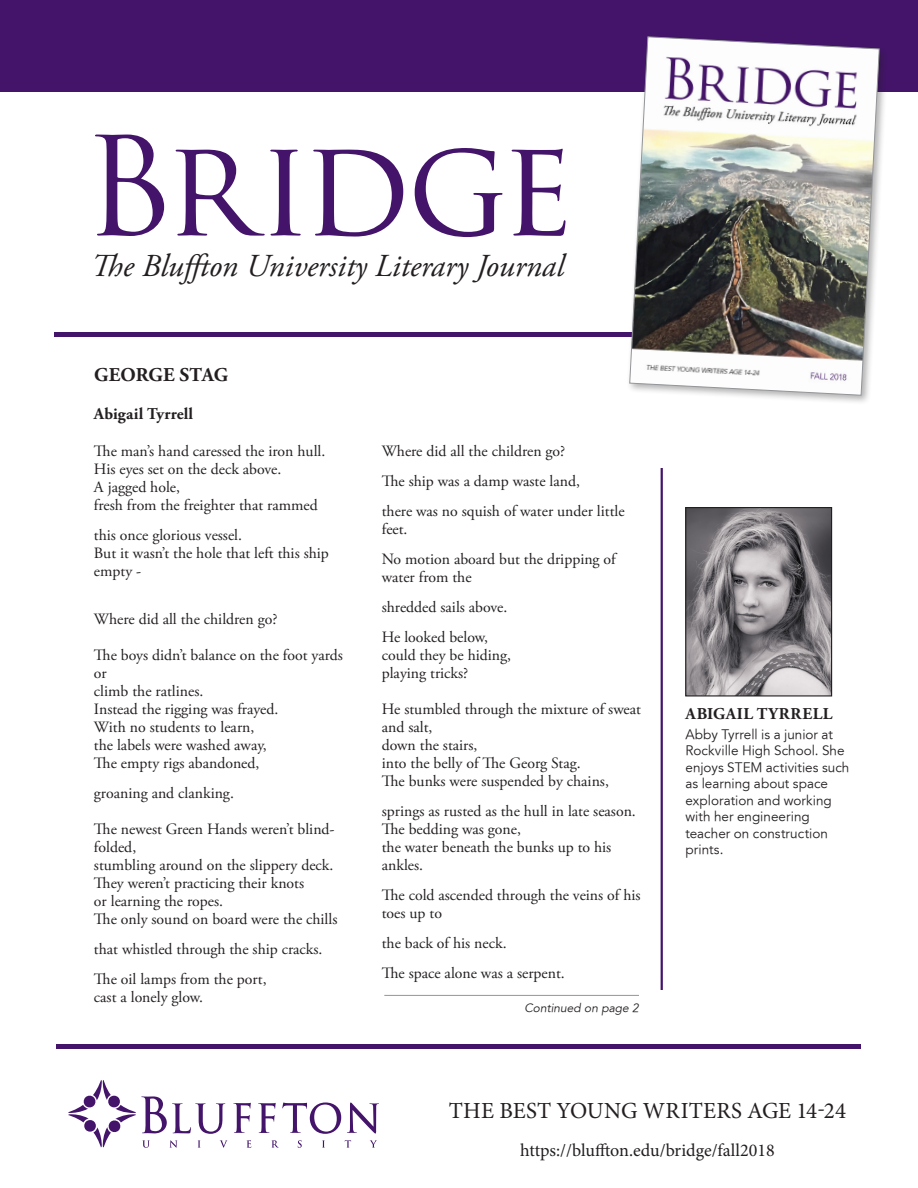
<style>
.page{position:relative;width:918px;height:1188px;background:#fff}
.page>*{position:absolute;margin:0;border:0;box-sizing:border-box;transform-origin:0 0}
.t1{font:133.65px "Trajan Pro";letter-spacing:-.055em;color:#44146b}
.t2{font:italic 31.95px "Adobe Garamond Pro";color:#231f20}
.t3{font:23.1px "Minion Pro";letter-spacing:.005em;color:#231f20}
.t4{font:700 19.5px "Adobe Garamond Pro";color:#231f20}
.t5{font:18px "Minion Pro";color:#231f20}
.Contributor_s_Notes{font:700 16.5px "Adobe Garamond Pro";letter-spacing:.02em;color:#231f20}
.Contributor_s_Notes-2{font:700 16.5px "Adobe Garamond Pro";letter-spacing:.045em;color:#231f20}
.t6{font:15.75px/18px "Adobe Garamond Pro";color:#231f20}
.Contributor_s_Notes-3{font:300 13.5px/16.5px "Avenir 45";color:#231f20}
.t7{font:italic 12px "Avenir";color:#231f20}
</style>
<div class="page">
<hr style="left:56px;top:1044px;width:805px;height:4px;background:#44146b">
<div style="left:0;top:0;width:918px;height:92px;background:#44146b"></div>
<hr style="left:54px;top:333px;width:770px;height:4px;background:#44146b">
<div style="left:627px;top:34px;width:263px;height:372px;background:#231f20;opacity:.35"></div>
<img style="left:629px;top:36px;width:251px;height:360px">
<svg style="left:258px;top:1103px;width:18px;height:30px"></svg>
<svg style="left:282px;top:1102px;width:59px;height:32px"></svg>
<svg style="left:347px;top:1102px;width:32px;height:32px"></svg>
<svg style="left:271px;top:1140px;width:8px;height:8px"></svg>
<svg style="left:298px;top:1140px;width:4px;height:8px"></svg>
<svg style="left:322px;top:1140px;width:3px;height:8px"></svg>
<svg style="left:345px;top:1140px;width:6px;height:8px"></svg>
<svg style="left:370px;top:1140px;width:7px;height:8px"></svg>
<svg style="left:68px;top:1080px;width:183px;height:68px"></svg>
<hr style="left:661px;top:468px;width:2px;height:522px;background:#44146b">
<img style="left:687px;top:509px;width:143px;height:186px">
<div style="left:685px;top:507px;width:147px;height:190px;border:1px solid #231f20"></div>
<hr style="left:384px;top:995px;width:255px;height:1px;background:#939598">
<p class="t1" style="left:83px;top:102px;width:493px">Bridge</p>
<p class="t2" style="left:91px;top:247px;width:475px">The Bluffton University Literary Journal</p>
<p class="t4" style="left:94px;top:364px;width:135px">GEORGE STAG</p>
<p class="Contributor_s_Notes" style="left:94px;top:404px;width:101px">Abigail Tyrrell</p>
<p class="t6" style="left:94px;top:443px;width:233px">The man’s hand caressed the iron hull.<br>His eyes set on the deck above.<br>A jagged hole,<br>fresh from the freighter that rammed</p>
<p class="t6" style="left:94px;top:527px;width:236px">this once glorious vessel.<br>But it wasn’t the hole that left this ship empty -</p>
<p class="t6" style="left:94px;top:611px;width:185px">Where did all the children go?</p>
<p class="t6" style="left:94px;top:647px;width:250px">The boys didn’t balance on the foot yards or<br>climb the ratlines.<br>Instead the rigging was frayed.<br>With no students to learn,<br>the labels were washed away,<br>The empty rigs abandoned,</p>
<p class="t6" style="left:94px;top:785px;width:142px">groaning and clanking.</p>
<p class="t6" style="left:94px;top:821px;width:245px">The newest Green Hands weren’t blind&shy;folded,<br>stumbling around on the slippery deck.<br>They weren’t practicing their knots<br>or learning the ropes.<br>The only sound on board were the chills</p>
<p class="t6" style="left:94px;top:941px;width:230px">that whistled through the ship cracks.</p>
<p class="t6" style="left:94px;top:971px;width:174px">The oil lamps from the port, cast a lonely glow.</p>
<p class="t6" style="left:382px;top:443px;width:185px">Where did all the children go?</p>
<p class="t6" style="left:382px;top:473px;width:200px">The ship was a damp waste land,</p>
<p class="t6" style="left:382px;top:503px;width:244px">there was no squish of water under little feet.</p>
<p class="t6" style="left:382px;top:551px;width:236px">No motion aboard but the dripping of water from the</p>
<p class="t6" style="left:382px;top:599px;width:127px">shredded sails above.</p>
<p class="t6" style="left:382px;top:629px;width:131px">He looked below, could they be hiding, playing tricks?</p>
<p class="t6" style="left:382px;top:701px;width:261px">He stumbled through the mixture of sweat and salt,<br>down the stairs,<br>into the belly of The Georg Stag.<br>The bunks were suspended by chains,</p>
<p class="t6" style="left:382px;top:803px;width:256px">springs as rusted as the hull in late season.<br>The bedding was gone,<br>the water beneath the bunks up to his ankles.</p>
<p class="t6" style="left:382px;top:887px;width:260px">The cold ascended through the veins of his toes up to</p>
<p class="t6" style="left:382px;top:935px;width:126px">the back of his neck.</p>
<p class="t6" style="left:382px;top:965px;width:185px">The space alone was a serpent.</p>
<p class="t7" style="left:525px;top:1001px;width:116px">Continued on page 2</p>
<p class="Contributor_s_Notes-2" style="left:686px;top:704px;width:148px">ABIGAIL TYRRELL</p>
<p class="Contributor_s_Notes-3" style="left:685px;top:726px;width:165px">Abby Tyrrell is a junior at<br>Rockville High School. She enjoys STEM activities such as learning about space exploration and working with her engineering teacher on construction prints.</p>
<p class="t3" style="left:449px;top:1095px;width:399px">THE BEST YOUNG WRITERS AGE 14-24</p>
<p class="t5" style="left:520px;top:1139px;width:256px">https://bluffton.edu/bridge/fall2018</p>
</div>
